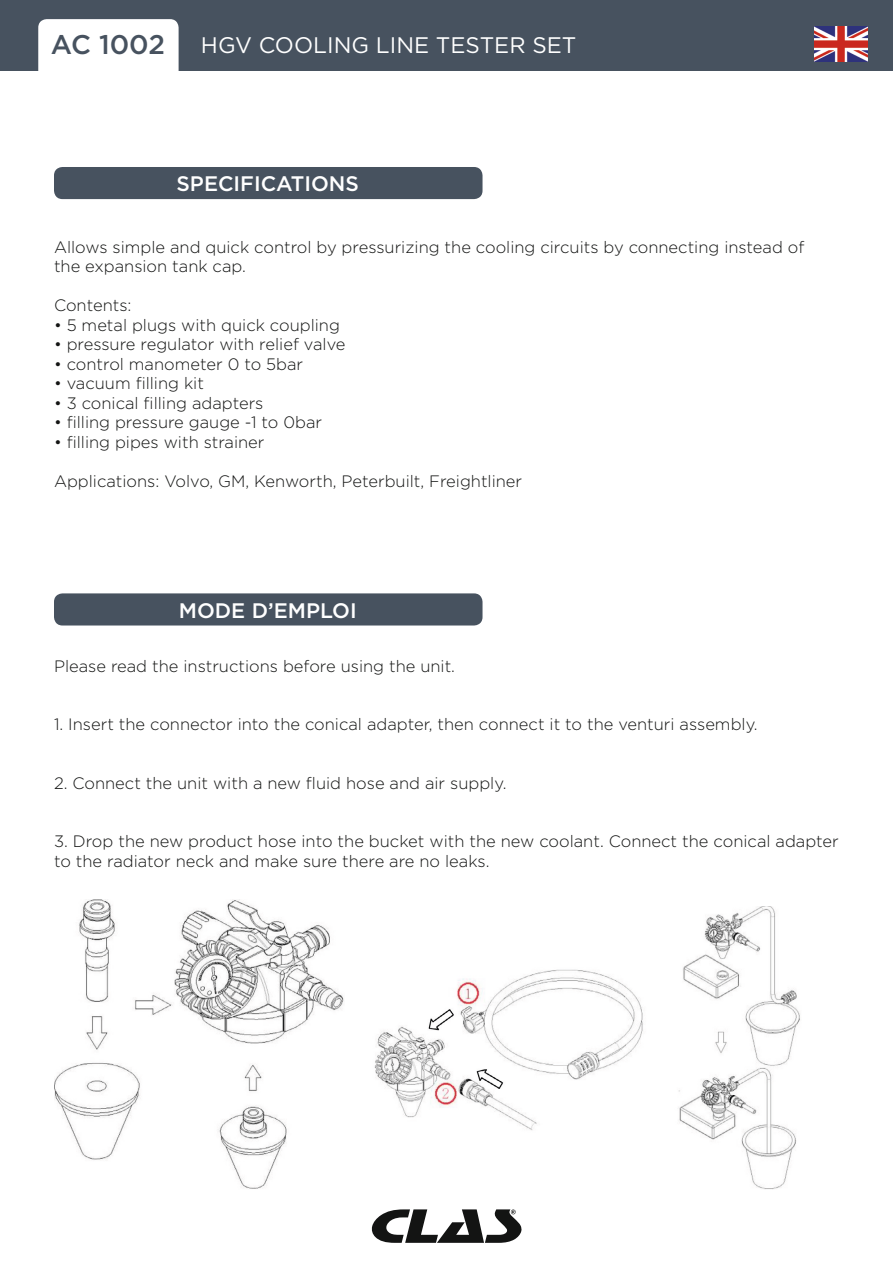
<style>
.page{position:relative;width:893px;height:1263px;background:#fff}
.page>*{position:absolute;margin:0;border:0;box-sizing:border-box;transform-origin:0 0}
.t1{font:500 27px "Gotham";letter-spacing:-.005em;color:#47525f}
.t2{font:22.5px "Gotham";color:#fff}
.t3{font:500 21px "Gotham";color:#fff}
.t4{font:300 16.5px/19.5px "Gotham";color:#131413}
</style>
<div class="page">
<div style="left:0;top:0;width:893px;height:71px;background:#47525f"></div>
<div style="left:38px;top:19px;width:141px;height:70px;background:#fff;border-radius:9px"></div>
<svg style="left:371px;top:1209px;width:151px;height:34px"></svg>
<img style="left:814px;top:26px;width:53px;height:35px">
<div style="left:54px;top:167px;width:428px;height:32px;background:#47525f;border-radius:9px"></div>
<div style="left:54px;top:593px;width:428px;height:32px;background:#47525f;border-radius:9px"></div>
<img style="left:54px;top:899px;width:290px;height:290px">
<img style="left:374px;top:969px;width:269px;height:161px">
<img style="left:678px;top:906px;width:122px;height:283px">
<h1 class="t1" style="left:51px;top:27px;width:116px">AC 1002</h1>
<h2 class="t2" style="left:201px;top:31px;width:377px">HGV COOLING LINE TESTER SET</h2>
<p class="t3" style="left:177px;top:170px;width:184px">SPECIFICATIONS</p>
<p class="t4" style="left:54px;top:237px;width:752px">Allows simple and quick control by pressurizing the cooling circuits by connecting instead of the expansion tank cap.</p>
<p class="t4" style="left:54px;top:295px;width:79px">Contents:</p>
<p class="t4" style="left:54px;top:315px;width:287px">• 5 metal plugs with quick coupling</p>
<p class="t4" style="left:54px;top:334px;width:293px">• pressure regulator with relief valve</p>
<p class="t4" style="left:54px;top:354px;width:251px">• control manometer 0 to 5bar</p>
<p class="t4" style="left:54px;top:373px;width:151px">• vacuum filling kit</p>
<p class="t4" style="left:54px;top:393px;width:211px">• 3 conical filling adapters</p>
<p class="t4" style="left:54px;top:412px;width:270px">• filling pressure gauge -1 to 0bar</p>
<p class="t4" style="left:54px;top:432px;width:212px">• filling pipes with strainer</p>
<p class="t4" style="left:54px;top:471px;width:470px">Applications: Volvo, GM, Kenworth, Peterbuilt, Freightliner</p>
<p class="t3" style="left:179px;top:597px;width:179px">MODE D’EMPLOI</p>
<p class="t4" style="left:54px;top:656px;width:403px">Please read the instructions before using the unit.</p>
<p class="t4" style="left:54px;top:714px;width:705px">1. Insert the connector into the conical adapter, then connect it to the venturi assembly.</p>
<p class="t4" style="left:54px;top:773px;width:454px">2. Connect the unit with a new fluid hose and air supply.</p>
<p class="t4" style="left:54px;top:831px;width:786px">3. Drop the new product hose into the bucket with the new coolant. Connect the conical adapter to the radiator neck and make sure there are no leaks.</p>
</div>
